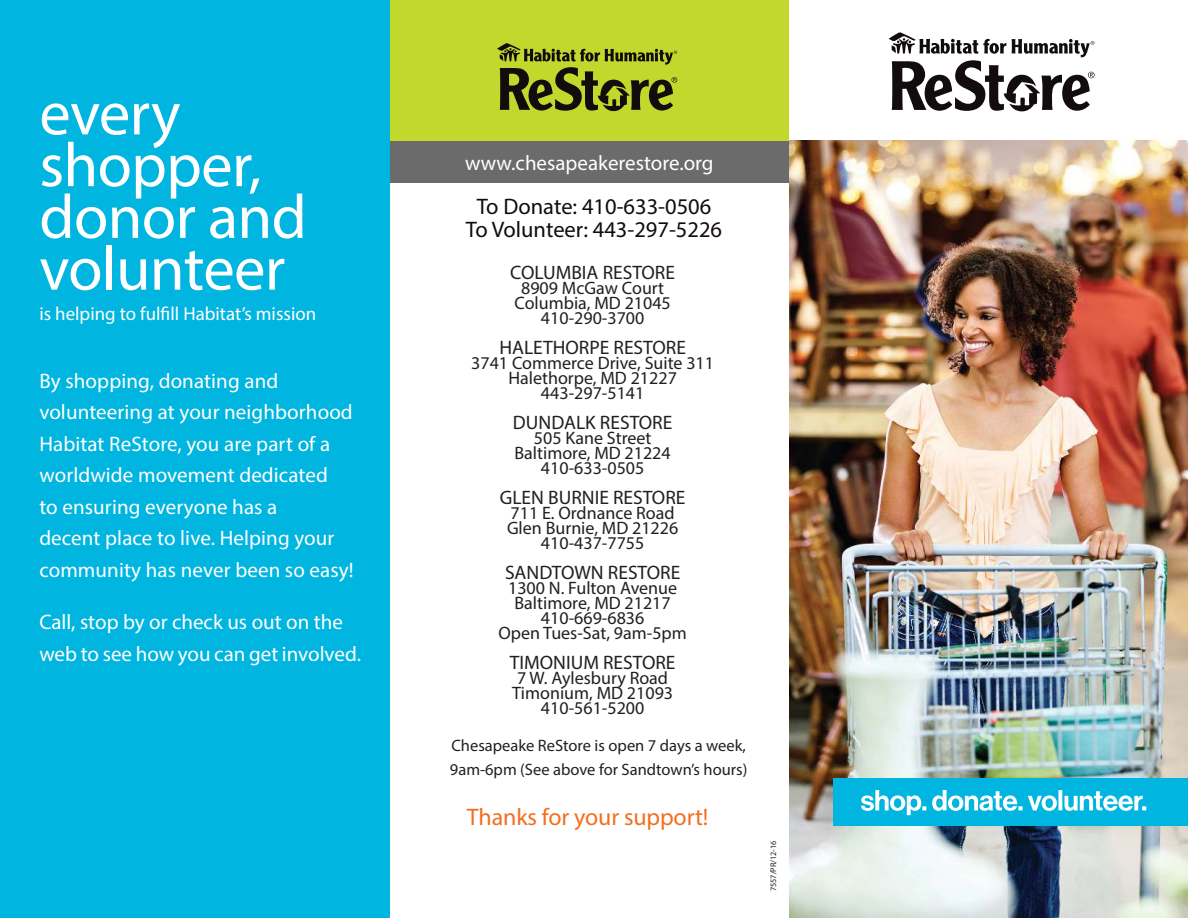
<style>
.page{position:relative;width:1188px;height:918px;background:#fff}
.page>*{position:absolute;margin:0;border:0;box-sizing:border-box;transform-origin:0 0}
.t1{font:62.55px/51.8px "Myriad Pro";letter-spacing:-.01em;color:#fff}
.t2{font:24px "Myriad Pro";letter-spacing:-.005em;color:#f36f21}
.t3{font:22.5px/22.8px "Myriad Pro";color:#120c0d;text-align:center}
.t4{font:21px/31.5px "Myriad Pro";letter-spacing:.005em;color:#fff}
.t5{font:19.5px "Myriad Pro";color:#231f20}
.t6{font:18.9px "Myriad Pro";color:#fff}
.t7{font:18px/15px "Myriad Pro";color:#231f20;text-align:center}
.t8{font:16.5px/24.2px "Myriad Pro";color:#231f20}
.t9{font:8.25px "Myriad Pro";color:#231f20}
</style>
<div class="page">
<svg style="left:889px;top:32px;width:206px;height:79px"></svg>
<div style="left:390px;top:141px;width:399px;height:42px;background:#6c6b6c"></div>
<div style="left:390px;top:0;width:399px;height:141px;background:#c3d82d"></div>
<svg style="left:497px;top:43px;width:180px;height:68px"></svg>
<div style="left:0;top:0;width:390px;height:918px;background:#00b5df"></div>
<img style="left:789px;top:141px;width:399px;height:777px">
<div style="left:834px;top:778px;width:354px;height:48px;background:#00b5df"></div>
<svg style="left:861px;top:790px;width:285px;height:25px"></svg>
<h1 class="t1" style="left:39px;top:93px;width:269px">every shopper, donor and volunteer</h1>
<p class="t6" style="left:39px;top:306px;width:278px">is helping to fulfill Habitat’s mission</p>
<p class="t4" style="left:39px;top:367px;width:316px">By shopping, donating and volunteering at your neighborhood<br>Habitat ReStore, you are part of a worldwide movement dedicated<br>to ensuring everyone has a<br>decent place to live. Helping your community has never been so easy!</p>
<p class="t4" style="left:39px;top:608px;width:323px">Call, stop by or check us out on the web to see how you can get involved.</p>
<p class="t4" style="left:465px;top:149px;width:250px">www.chesapeakerestore.org</p>
<p class="t3" style="left:466px;top:197px;width:258px">To Donate: 410-633-0506<br>To Volunteer: 443-297-5226</p>
<p class="t5" style="left:510px;top:265px;width:166px">COLUMBIA RESTORE</p>
<p class="t7" style="left:514px;top:282px;width:158px">8909 McGaw Court<br>Columbia, MD 21045<br>410-290-3700</p>
<p class="t5" style="left:499px;top:340px;width:188px">HALETHORPE RESTORE</p>
<p class="t7" style="left:471px;top:357px;width:244px">3741 Commerce Drive, Suite 311<br>Halethorpe, MD 21227<br>443-297-5141</p>
<p class="t5" style="left:513px;top:415px;width:161px">DUNDALK RESTORE</p>
<p class="t7" style="left:515px;top:432px;width:158px">505 Kane Street<br>Baltimore, MD 21224<br>410-633-0505</p>
<p class="t5" style="left:500px;top:490px;width:187px">GLEN BURNIE RESTORE</p>
<p class="t7" style="left:507px;top:507px;width:173px">711 E. Ordnance Road<br>Glen Burnie, MD 21226<br>410-437-7755</p>
<p class="t5" style="left:505px;top:565px;width:177px">SANDTOWN RESTORE</p>
<p class="t7" style="left:498px;top:582px;width:190px">1300 N. Fulton Avenue<br>Baltimore, MD 21217<br>410-669-6836<br>Open Tues-Sat, 9am-5pm</p>
<p class="t5" style="left:510px;top:655px;width:167px">TIMONIUM RESTORE</p>
<p class="t7" style="left:512px;top:672px;width:162px">7 W. Aylesbury Road<br>Timonium, MD 21093<br>410-561-5200</p>
<p class="t8" style="left:450px;top:735px;width:299px">Chesapeake ReStore is open 7 days a week,<br>9am-6pm (See above for Sandtown’s hours)</p>
<h2 class="t2" style="left:467px;top:807px;width:243px">Thanks for your support!</h2>
<p class="t9" style="left:770px;top:891px;width:52px;rotate:-90deg">7557/PR/12-16</p>
</div>
